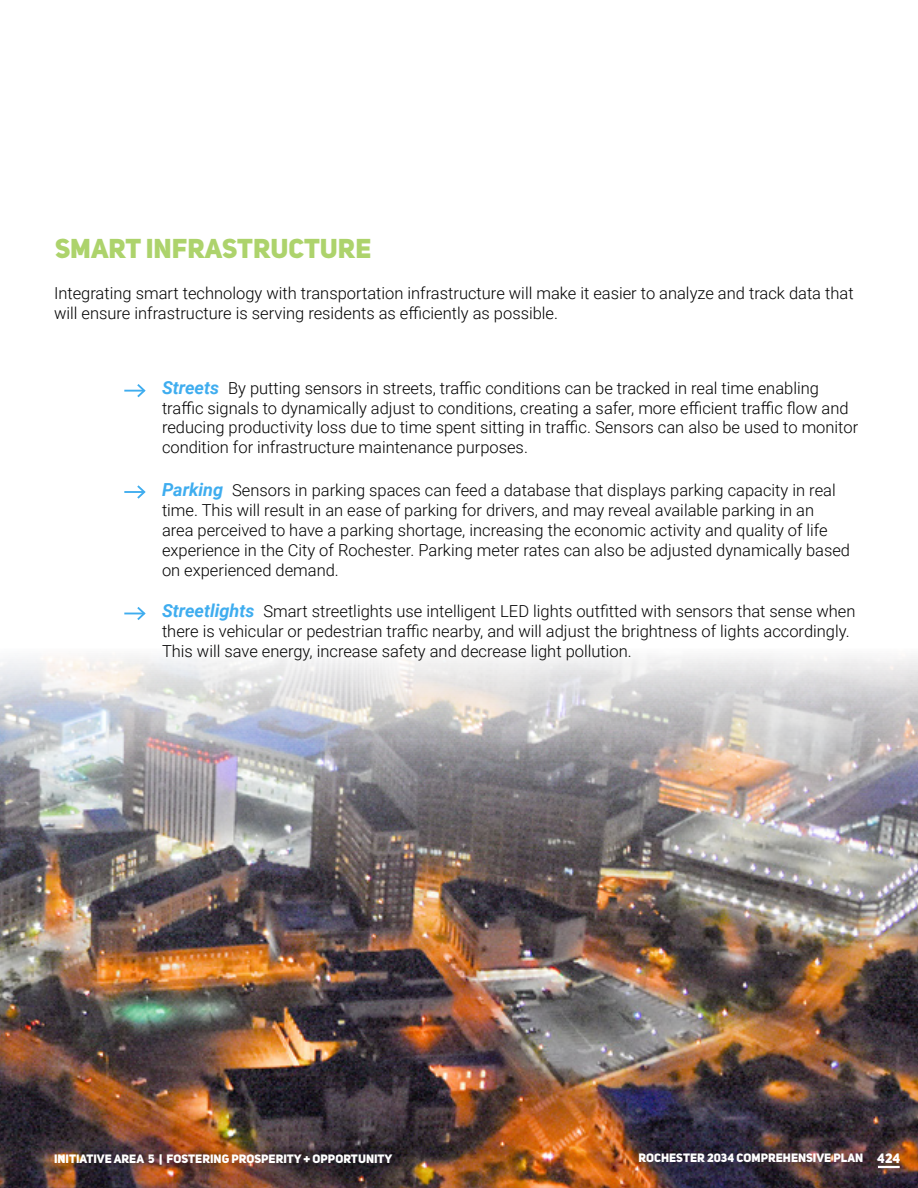
<style>
.page{position:relative;width:918px;height:1188px;background:#fff}
.page>*{position:absolute;margin:0;border:0;box-sizing:border-box;transform-origin:0 0}
.Sub_Heading_Green_Ca{font:27px "Uni Sans Heavy CAPS";color:#add36c}
.SubSubSubsectionHead{font:300 16.5px/19.8px "Roboto";color:#000}
.Body_Text_w__Paragra{font:300 16.5px/19.8px "Roboto";color:#000}
.t1{font:12px "Uni Sans Heavy CAPS";color:#fff}
.s1{font-weight:700;font-style:italic;font-size:18px;color:#3fadef}
.s2{font-size:13.5px}
</style>
<div class="page">
<img style="left:0;top:655px;width:918px;height:533px">
<hr style="left:124px;top:390px;width:20px;height:2px;background:#3fadef">
<svg style="left:135px;top:384px;width:11px;height:14px"></svg>
<hr style="left:124px;top:491px;width:20px;height:2px;background:#3fadef">
<svg style="left:135px;top:485px;width:11px;height:14px"></svg>
<svg style="left:124px;top:607px;width:22px;height:13px"></svg>
<hr style="left:878px;top:1166px;width:22px;height:2px;background:#fff">
<p class="Sub_Heading_Green_Ca" style="left:55px;top:231px;width:318px">SMART INFRASTRUCTURE</p>
<p class="Body_Text_w__Paragra" style="left:54px;top:283px;width:801px">Integrating smart technology with transportation infrastructure will make it easier to analyze and track data that will ensure infrastructure is serving residents as efficiently as possible.</p>
<p class="SubSubSubsectionHead" style="left:162px;top:377px;width:698px"><span class="s1">Streets</span> By putting sensors in streets, traffic conditions can be tracked in real time enabling traffic signals to dynamically adjust to conditions, creating a safer, more efficient traffic flow and reducing productivity loss due to time spent sitting in traffic. Sensors can also be used to monitor condition for infrastructure maintenance purposes.</p>
<p class="SubSubSubsectionHead" style="left:162px;top:480px;width:690px"><span class="s1">Parking</span> Sensors in parking spaces can feed a database that displays parking capacity in real time. This will result in an ease of parking for drivers, and may reveal available parking in an<br>area perceived to have a parking shortage, increasing the economic activity and quality of life experience in the City of Rochester. Parking meter rates can also be adjusted dynamically based on experienced demand.</p>
<p class="SubSubSubsectionHead" style="left:162px;top:601px;width:695px"><span class="s1">Streetlights</span> Smart streetlights use intelligent LED lights outfitted with sensors that sense when there is vehicular or pedestrian traffic nearby, and will adjust the brightness of lights accordingly.<br>This will save energy, increase safety and decrease light pollution.</p>
<p class="t1" style="left:54px;top:1151px;width:340px">INITIATIVE AREA 5 | FOSTERING PROSPERITY + OPPORTUNITY</p>
<p class="t1" style="left:586px;top:1150px;width:316px">DRAFT - ROCHESTER 2034 COMPREHENSIVE PLAN <span class="s2">424</span></p>
</div>
